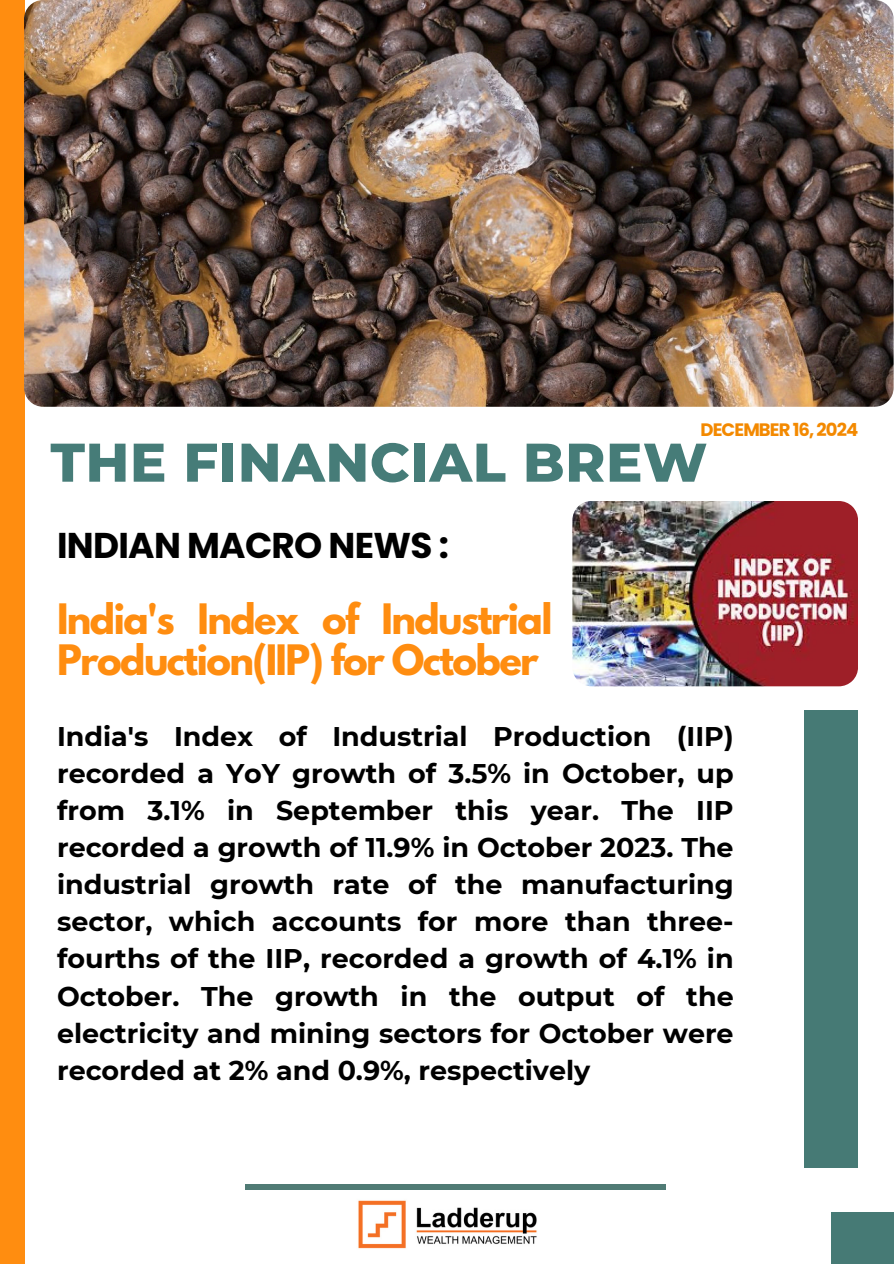
<style>
.page{position:relative;width:894px;height:1264px;background:#fff}
.page>*{position:absolute;margin:0;border:0;box-sizing:border-box;transform-origin:0 0}
.t1{font:800 54.3px "Montserrat";letter-spacing:.01em;color:#467c78}
.t2{font:700 37.2px/40.5px "League Spartan";letter-spacing:-.04em;color:#ff8d10}
.t3{font:700 35.85px "Poppins";letter-spacing:-.02em;color:#000}
.t4{font:700 27px/37.2px "Montserrat";color:#000;text-align:justify}
.t5{font:700 18px "Poppins";letter-spacing:-.05em;color:#f38900}
</style>
<div class="page">
<div style="left:0;top:0;width:24px;height:1263px;background:#ff8d10"></div>
<div style="left:804px;top:710px;width:53px;height:458px;background:#467a75"></div>
<div style="left:830px;top:1212px;width:63px;height:51px;background:#467a75"></div>
<img style="left:358px;top:1200px;width:179px;height:49px">
<img style="left:572px;top:501px;width:285px;height:185px">
<img style="left:24px;top:0;width:869px;height:407px;border-radius:19px">
<div style="left:245px;top:1184px;width:420px;height:6px;background:#507b75"></div>
<p class="t5" style="left:700px;top:417px;width:159px">DECEMBER 16, 2024</p>
<h2 class="t1" style="left:50px;top:429px;width:658px">THE FINANCIAL BREW</h2>
<p class="t3" style="left:57px;top:520px;width:393px">INDIAN MACRO NEWS :</p>
<h4 class="t2" style="left:57px;top:603px;width:497px">India's Index of Industrial<br>Production(IIP) for October</h4>
<h1 class="t4" style="left:57px;top:717px;width:678px">India's Index of Industrial Production (IIP) recorded a YoY growth of 3.5% in October, up from 3.1% in September this year. The IIP recorded a growth of 11.9% in October 2023. The industrial growth rate of the manufacturing sector, which accounts for more than three&shy;fourths of the IIP, recorded a growth of 4.1% in October. The growth in the output of the electricity and mining sectors for October were recorded at 2% and 0.9%, respectively</h1>
</div>
